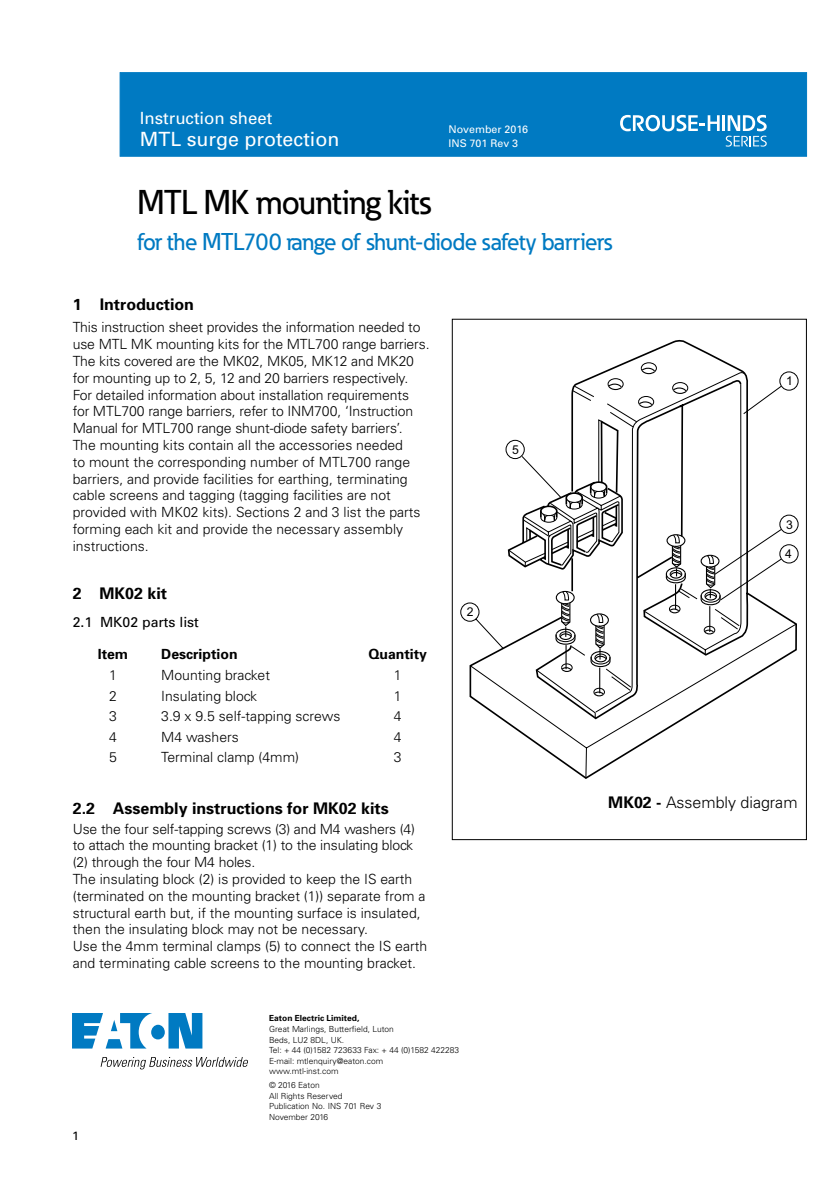
<style>
.page{position:relative;width:840px;height:1191px;background:#fff}
.page>*{position:absolute;margin:0;border:0;box-sizing:border-box;transform-origin:0 0}
.t1{font:500 34px "Eaton";letter-spacing:-.02em;color:#000}
.t2{font:500 24px "Eaton";letter-spacing:-.02em;color:#007ac2}
.t3{font:19.6px "Univers";color:#fff}
.t4{font:16.8px "Univers";color:#fff}
.t5{font:700 16px "Univers";color:#000}
.t6{font:300 16px "Univers";color:#000}
.t7{font:300 14px/16.8px "Univers";color:#000}
.t8{font:700 14px "Univers";color:#000}
.t9{font:14px "Univers";color:#000}
.t10{font:12px "Univers";color:#000}
.t11{font:10.6px/13.4px "Univers";color:#fff}
.t12{font:300 8.4px/10.6px "Univers";color:#000}
.t13{font:700 8.4px "Univers";color:#000}
.s1{font-weight:700}
</style>
<div class="page">
<div style="left:120px;top:72px;width:686px;height:85px;background:#007ac2;border:1px solid #007ac2"></div>
<svg style="left:620px;top:115px;width:146px;height:32px"></svg>
<svg style="left:72px;top:1013px;width:130px;height:35px"></svg>
<svg style="left:101px;top:1057px;width:147px;height:12px"></svg>
<svg style="left:470px;top:697px;width:250px;height:81px"></svg>
<svg style="left:460px;top:362px;width:338px;height:335px"></svg>
<p class="t4" style="left:140px;top:108px;width:134px">Instruction sheet</p>
<h3 class="t3" style="left:140px;top:127px;width:201px">MTL surge protection</h3>
<h1 class="t1" style="left:137px;top:181px;width:295px">MTL MK mounting kits</h1>
<h2 class="t2" style="left:137px;top:227px;width:476px">for the MTL700 range of shunt-diode safety barriers</h2>
<p class="t11" style="left:448px;top:122px;width:81px">November 2016<br>INS 701 Rev 3</p>
<p class="t5" style="left:73px;top:294px;width:123px">1 Introduction</p>
<p class="t7" style="left:73px;top:319px;width:358px">This instruction sheet provides the information needed to use MTL MK mounting kits for the MTL700 range barriers.<br>The kits covered are the MK02, MK05, MK12 and MK20 for mounting up to 2, 5, 12 and 20 barriers respectively.<br>For detailed information about installation requirements<br>for MTL700 range barriers, refer to INM700, ‘Instruction Manual for MTL700 range shunt-diode safety barriers’.<br>The mounting kits contain all the accessories needed<br>to mount the corresponding number of MTL700 range barriers, and provide facilities for earthing, terminating cable screens and tagging (tagging facilities are not provided with MK02 kits). Sections 2 and 3 list the parts forming each kit and provide the necessary assembly instructions.</p>
<p class="t5" style="left:73px;top:582px;width:96px">2 MK02 kit</p>
<p class="t9" style="left:73px;top:613px;width:128px">2.1 MK02 parts list</p>
<p class="t8" style="left:98px;top:645px;width:32px">Item</p>
<p class="t8" style="left:161px;top:645px;width:78px">Description</p>
<p class="t8" style="left:368px;top:645px;width:60px">Quantity</p>
<p class="t7" style="left:109px;top:667px;width:9px">1</p>
<p class="t7" style="left:161px;top:667px;width:110px">Mounting bracket</p>
<p class="t7" style="left:393px;top:667px;width:9px">1</p>
<p class="t7" style="left:109px;top:687px;width:9px">2</p>
<p class="t7" style="left:161px;top:687px;width:97px">Insulating block</p>
<p class="t7" style="left:393px;top:687px;width:9px">1</p>
<p class="t7" style="left:109px;top:708px;width:9px">3</p>
<p class="t7" style="left:161px;top:708px;width:180px">3.9 x 9.5 self-tapping screws</p>
<p class="t7" style="left:393px;top:708px;width:9px">4</p>
<p class="t7" style="left:109px;top:728px;width:9px">4</p>
<p class="t7" style="left:161px;top:728px;width:79px">M4 washers</p>
<p class="t7" style="left:393px;top:728px;width:9px">4</p>
<p class="t7" style="left:109px;top:748px;width:9px">5</p>
<p class="t7" style="left:161px;top:748px;width:139px">Terminal clamp (4mm)</p>
<p class="t7" style="left:393px;top:748px;width:9px">3</p>
<p class="t5" style="left:73px;top:797px;width:317px">2.2 Assembly instructions for MK02 kits</p>
<p class="t7" style="left:73px;top:820px;width:355px">Use the four self-tapping screws (3) and M4 washers (4) to attach the mounting bracket (1) to the insulating block (2) through the four M4 holes.<br>The insulating block (2) is provided to keep the IS earth (terminated on the mounting bracket (1)) separate from a structural earth but, if the mounting surface is insulated, then the insulating block may not be necessary.<br>Use the 4mm terminal clamps (5) to connect the IS earth and terminating cable screens to the mounting bracket.</p>
<p class="t10" style="left:72px;top:1128px;width:8px">1</p>
<p class="t13" style="left:269px;top:1013px;width:92px">Eaton Electric Limited,</p>
<p class="t12" style="left:269px;top:1023px;width:191px">Great Marlings, Butterfield, Luton<br>Beds, LU2 8DL, UK.<br>Tel: + 44 (0)1582 723633 Fax: + 44 (0)1582 422283<br>E-mail: mtlenquiry@eaton.com<br>www.mtl-inst.com</p>
<p class="t12" style="left:269px;top:1079px;width:114px">© 2016 Eaton<br>All Rights Reserved<br>Publication No. INS 701 Rev 3<br>November 2016</p>
<p class="t6" style="left:608px;top:792px;width:191px"><span class="s1">MK02 -</span> Assembly diagram</p>
</div>
